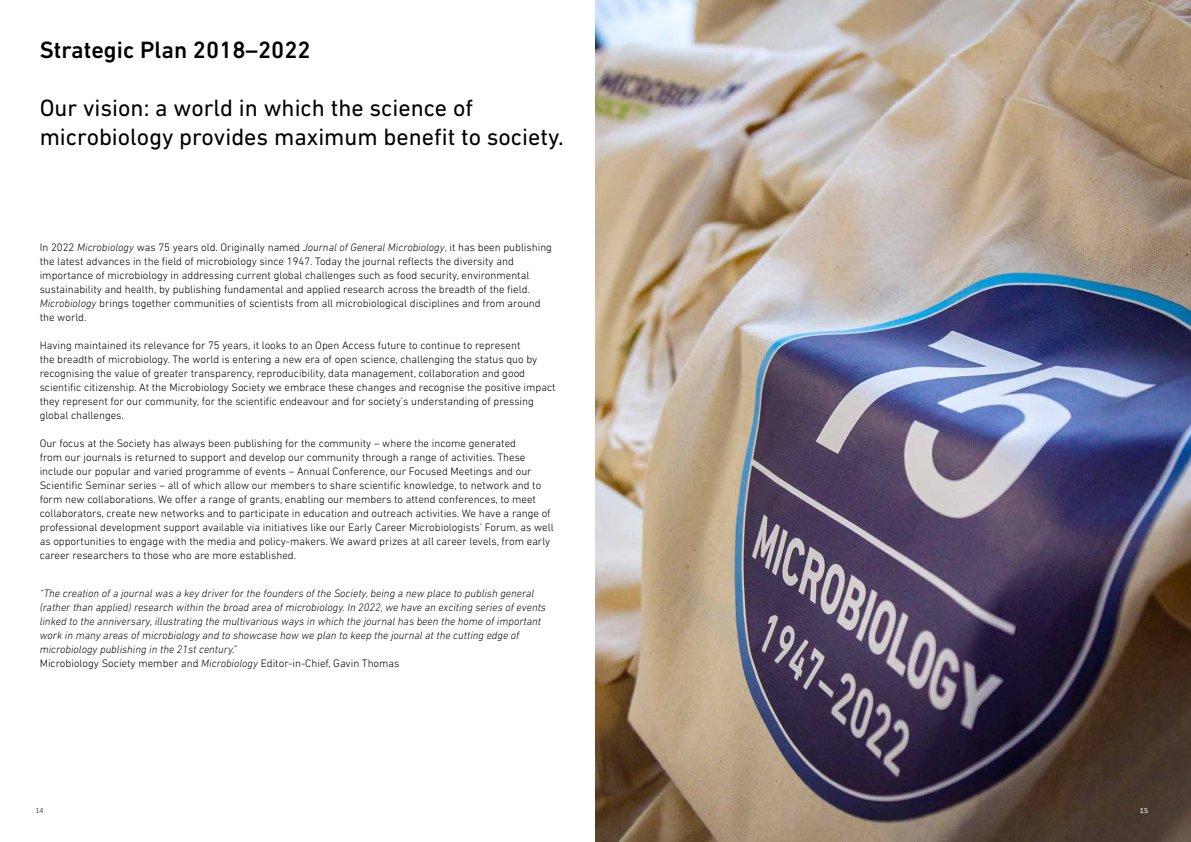
<style>
.page{position:relative;width:1191px;height:842px;background:#fff}
.page>*{position:absolute;margin:0;border:0;box-sizing:border-box;transform-origin:0 0}
.t1{font:24px/29px "DIN Next LT Pro";color:#000}
.t2{font:500 24px "DIN Next LT Pro";color:#000}
.t3{font:300 11px/14px "DIN Next LT Pro";color:#000}
.t4{font:italic 300 11px/14px "DIN Next LT Pro";color:#000}
.t5{font:8px "Calibri";color:#575756}
.t6{font:8px "Calibri";color:#fff}
.s1{font-style:italic}
.s2{font-style:normal}
</style>
<div class="page">
<img style="left:595px;top:0;width:596px;height:842px">
<h1 class="t2" style="left:40px;top:36px;width:272px">Strategic Plan 2018–2022</h1>
<h1 class="t1" style="left:40px;top:93px;width:525px">Our vision: a world in which the science of microbiology provides maximum benefit to society.</h1>
<p class="t3" style="left:40px;top:240px;width:514px">In 2022 <span class="s1">Microbiology</span> was 75 years old. Originally named <span class="s1">Journal of General Microbiology</span>, it has been publishing the latest advances in the field of microbiology since 1947. Today the journal reflects the diversity and importance of microbiology in addressing current global challenges such as food security, environmental sustainability and health, by publishing fundamental and applied research across the breadth of the field.<br><span class="s1">Microbiology</span> brings together communities of scientists from all microbiological disciplines and from around the world.</p>
<p class="t3" style="left:40px;top:338px;width:517px">Having maintained its relevance for 75 years, it looks to an Open Access future to continue to represent<br>the breadth of microbiology. The world is entering a new era of open science, challenging the status quo by recognising the value of greater transparency, reproducibility, data management, collaboration and good scientific citizenship. At the Microbiology Society we embrace these changes and recognise the positive impact they represent for our community, for the scientific endeavour and for society’s understanding of pressing global challenges.</p>
<p class="t3" style="left:40px;top:436px;width:515px">Our focus at the Society has always been publishing for the community – where the income generated<br>from our journals is returned to support and develop our community through a range of activities. These include our popular and varied programme of events – Annual Conference, our Focused Meetings and our Scientific Seminar series – all of which allow our members to share scientific knowledge, to network and to form new collaborations. We offer a range of grants, enabling our members to attend conferences, to meet collaborators, create new networks and to participate in education and outreach activities. We have a range of professional development support available via initiatives like our Early Career Microbiologists’ Forum, as well as opportunities to engage with the media and policy-makers. We award prizes at all career levels, from early career researchers to those who are more established.</p>
<p class="t4" style="left:40px;top:587px;width:508px">“The creation of a journal was a key driver for the founders of the Society, being a new place to publish general (rather than applied) research within the broad area of microbiology. In 2022, we have an exciting series of events linked to the anniversary, illustrating the multivarious ways in which the journal has been the home of important work in many areas of microbiology and to showcase how we plan to keep the journal at the cutting edge of microbiology publishing in the 21st century.”<br><span class="s2">Microbiology Society member and</span> Microbiology <span class="s2">Editor-in-Chief, Gavin Thomas</span></p>
<p class="t5" style="left:36px;top:805px;width:10px">14</p>
<p class="t6" style="left:1140px;top:805px;width:10px">15</p>
</div>
